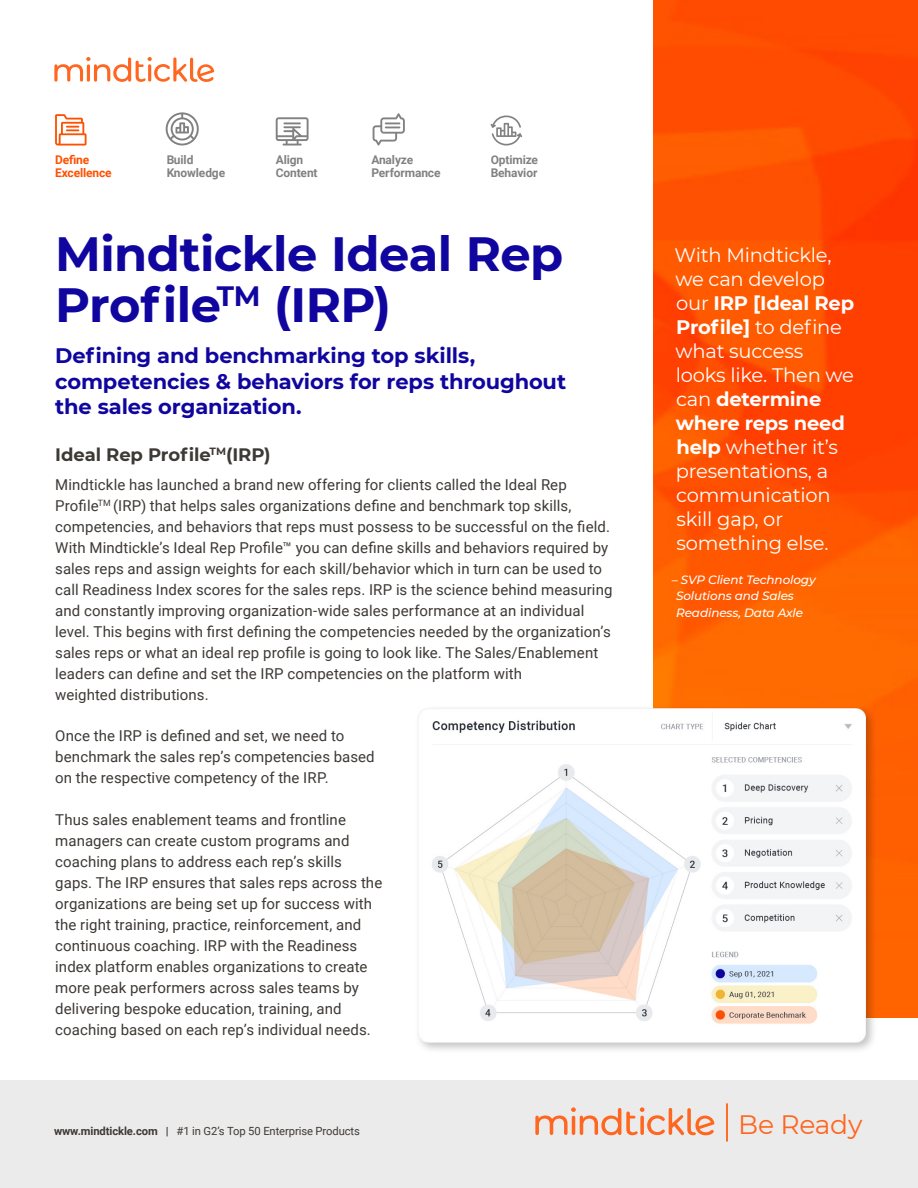
<style>
.page{position:relative;width:918px;height:1188px;background:#fff}
.page>*{position:absolute;margin:0;border:0;box-sizing:border-box;transform-origin:0 0}
.t1{font:700 48px/51px "Montserrat";letter-spacing:-.01em;color:#10069f}
.t2{font:26.55px "Montserrat";letter-spacing:-.01em;color:#ff661f}
.t3{font:700 21px/25.2px "Montserrat";letter-spacing:-.005em;color:#10069f}
.t4{font:19.5px/24px "Montserrat";letter-spacing:-.01em;color:#fff}
.t5{font:700 18px "Montserrat";letter-spacing:-.005em;color:#3d3935}
.t6{font:15px/21px "Roboto";letter-spacing:.005em;color:#3d3935}
.t7{font:700 12px/13.5px "Roboto";letter-spacing:-.01em;color:#575757}
.t8{font:italic 500 12px/16.5px "Montserrat";letter-spacing:-.01em;color:#fff}
.t9{font:700 12px/13.5px "Roboto";letter-spacing:-.01em;color:#fe5000}
.t10{font:11.25px "Roboto";letter-spacing:-.01em;color:#3d3935}
.s1{font-weight:700}
</style>
<div class="page">
<img style="left:653px;top:0;width:265px;height:1017px">
<svg style="left:54px;top:57px;width:160px;height:25px"></svg>
<div style="left:0;top:1080px;width:918px;height:108px;background:#ecebeb"></div>
<svg style="left:535px;top:1107px;width:179px;height:28px"></svg>
<hr style="left:726px;top:1103px;width:2px;height:39px;background:#ff661f">
<div style="left:414px;top:705px;width:463px;height:350px;background:#000;opacity:.25"></div>
<img style="left:418px;top:697px;width:448px;height:358px">
<svg style="left:166px;top:112px;width:33px;height:34px"></svg>
<svg style="left:276px;top:117px;width:33px;height:29px"></svg>
<svg style="left:373px;top:113px;width:32px;height:33px"></svg>
<svg style="left:491px;top:115px;width:31px;height:31px"></svg>
<svg style="left:55px;top:114px;width:32px;height:32px"></svg>
<p class="t9" style="left:55px;top:152px;width:58px">Define<br>Excellence</p>
<p class="t7" style="left:166px;top:152px;width:60px">Build<br>Knowledge</p>
<p class="t7" style="left:276px;top:152px;width:43px">Align<br>Content</p>
<p class="t7" style="left:371px;top:152px;width:71px">Analyze<br>Performance</p>
<p class="t7" style="left:491px;top:152px;width:49px">Optimize<br>Behavior</p>
<h1 class="t1" style="left:55px;top:226px;width:510px">Mindtickle Ideal Rep<br>Profile<sup>TM</sup> (IRP)</h1>
<h3 class="t3" style="left:55px;top:342px;width:512px">Defining and benchmarking top skills, competencies &amp; behaviors for reps throughout the sales organization.</h3>
<p class="t5" style="left:55px;top:442px;width:217px">Ideal Rep Profile<sup>TM</sup>(IRP)</p>
<p class="t6" style="left:55px;top:473px;width:559px">Mindtickle has launched a brand new offering for clients called the Ideal Rep Profile<sup>TM</sup> (IRP) that helps sales organizations define and benchmark top skills, competencies, and behaviors that reps must possess to be successful on the field.<br>With Mindtickle’s Ideal Rep Profile™ you can define skills and behaviors required by sales reps and assign weights for each skill/behavior which in turn can be used to call Readiness Index scores for the sales reps. IRP is the science behind measuring and constantly improving organization-wide sales performance at an individual level. This begins with first defining the competencies needed by the organization’s sales reps or what an ideal rep profile is going to look like. The Sales/Enablement leaders can define and set the IRP competencies on the platform with<br>weighted distributions.</p>
<p class="t6" style="left:55px;top:725px;width:321px">Once the IRP is defined and set, we need to benchmark the sales rep’s competencies based on the respective competency of the IRP.</p>
<p class="t6" style="left:55px;top:809px;width:329px">Thus sales enablement teams and frontline managers can create custom programs and coaching plans to address each rep’s skills gaps. The IRP ensures that sales reps across the organizations are being set up for success with the right training, practice, reinforcement, and continuous coaching. IRP with the Readiness index platform enables organizations to create more peak performers across sales teams by delivering bespoke education, training, and coaching based on each rep’s individual needs.</p>
<p class="t10" style="left:54px;top:1123px;width:307px"><span class="s1">www.mindtickle.com |</span> #1 in G2’s Top 50 Enterprise Products</p>
<h3 class="t4" style="left:675px;top:242px;width:181px">With Mindtickle, we can develop our <span class="s1">IRP [Ideal Rep<br>Profile]</span> to define what success looks like. Then we can <span class="s1">determine where reps need help</span> whether it’s presentations, a communication skill gap, or something else.</h3>
<p class="t8" style="left:676px;top:571px;width:141px;text-indent:-4px">– SVP Client Technology<br>Solutions and Sales<br>Readiness, Data Axle</p>
<h2 class="t2" style="left:738px;top:1107px;width:126px">Be Ready</h2>
</div>
